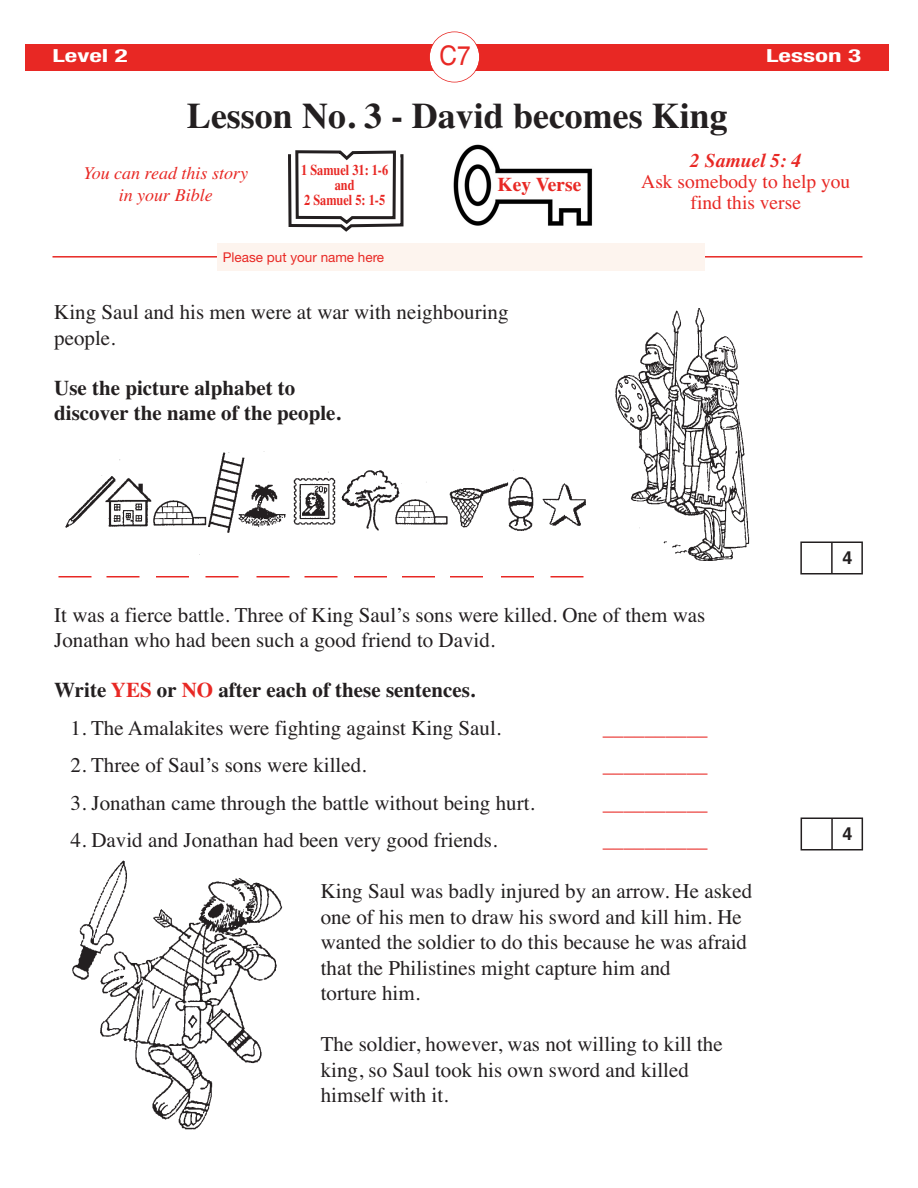
<style>
.page{position:relative;width:918px;height:1188px;background:#fff}
.page>*{position:absolute;margin:0;border:0;box-sizing:border-box;transform-origin:0 0}
.t1{font:700 36px "Times";color:#231f20}
.t2{font:27px "Helvetica";color:#e82824;scale:.9 1}
.t3{font:21px/25.5px "Times";color:#231f20}
.t4{font:700 21px/25.2px "Times";color:#231f20}
.t5{font:21px "Times";color:#e82824}
.t6{font:19.5px/21px "Times";color:#e82824;text-align:center}
.t7{font:italic 700 19.5px "Times";color:#e82824}
.t8{font:700 19.5px "Times";color:#e82824}
.t9{font:italic 18px/21.6px "Times";color:#e82824;text-align:center}
.t10{font:700 condensed 18px "Helvetica Neue";color:#fff;scale:1.5 1}
.t11{font:700 18px "Helvetica";color:#231f20}
.t12{font:700 15px/15px "Times";color:#e82824;text-align:center;scale:.82 1}
.t13{font:13.5px "Helvetica Neue";color:#e82824}
.s1{color:#e82824}
</style>
<div class="page">
<div style="left:26px;top:44px;width:864px;height:27px;background:#e82824"></div>
<div style="left:430px;top:32px;width:49px;height:50px;background:#fff;border-radius:50%"></div>
<div style="left:429px;top:31px;width:51px;height:51px;border:2px solid #e82824;border-radius:50%"></div>
<svg style="left:288px;top:150px;width:116px;height:82px"></svg>
<div style="left:299px;top:162px;width:91px;height:52px;background:#fff"></div>
<img style="left:453px;top:144px;width:140px;height:82px">
<hr style="left:52px;top:256px;width:810px;height:2px;background:#e82824">
<div style="left:218px;top:243px;width:487px;height:28px;background:#fdf4ee"></div>
<svg style="left:800px;top:817px;width:64px;height:34px"></svg>
<div style="left:841px;top:825px;width:18px;height:18px;background:#fff"></div>
<img style="left:65px;top:308px;width:685px;height:252px">
<img style="left:72px;top:860px;width:211px;height:270px">
<svg style="left:800px;top:541px;width:63px;height:34px"></svg>
<div style="left:841px;top:549px;width:18px;height:18px;background:#fff"></div>
<hr style="left:58px;top:576px;width:34px;height:2px;background:#e82824">
<hr style="left:106px;top:576px;width:34px;height:2px;background:#e82824">
<hr style="left:156px;top:576px;width:33px;height:2px;background:#e82824">
<hr style="left:206px;top:576px;width:32px;height:2px;background:#e82824">
<hr style="left:256px;top:576px;width:34px;height:2px;background:#e82824">
<hr style="left:304px;top:576px;width:34px;height:2px;background:#e82824">
<hr style="left:354px;top:576px;width:33px;height:2px;background:#e82824">
<hr style="left:402px;top:576px;width:33px;height:2px;background:#e82824">
<hr style="left:450px;top:576px;width:33px;height:2px;background:#e82824">
<hr style="left:501px;top:576px;width:33px;height:2px;background:#e82824">
<hr style="left:550px;top:576px;width:34px;height:2px;background:#e82824">
<p class="t10" style="left:52px;top:46px;width:52px">Level 2</p>
<p class="t2" style="left:440px;top:45px;width:36px">C7</p>
<p class="t10" style="left:766px;top:45px;width:65px">Lesson 3</p>
<h1 class="t1" style="left:187px;top:102px;width:543px">Lesson No. 3 - David becomes King</h1>
<p class="t9" style="left:83px;top:164px;width:166px">You can read this story in your Bible</p>
<p class="t12" style="left:301px;top:164px;width:108px">1 Samuel 31: 1-6 and<br>2 Samuel 5: 1-5</p>
<p class="t13" style="left:223px;top:252px;width:163px">Please put your name here</p>
<p class="t8" style="left:498px;top:178px;width:85px">Key Verse</p>
<p class="t3" style="left:54px;top:302px;width:456px">King Saul and his men were at war with neighbouring people.</p>
<p class="t4" style="left:54px;top:377px;width:288px">Use the picture alphabet to discover the name of the people.</p>
<p class="t7" style="left:690px;top:153px;width:113px">2 Samuel 5: 4</p>
<p class="t6" style="left:641px;top:173px;width:211px">Ask somebody to help you find this verse</p>
<p class="t11" style="left:842px;top:551px;width:12px">4</p>
<p class="t3" style="left:54px;top:604px;width:653px">It was a fierce battle. Three of King Saul’s sons were killed. One of them was<br>Jonathan who had been such a good friend to David.</p>
<p class="t4" style="left:54px;top:680px;width:422px">Write <span class="s1">YES</span> or <span class="s1">NO</span> after each of these sentences.</p>
<p class="t3" style="left:71px;top:717px;width:432px">1. The Amalakites were fighting against King Saul.</p>
<p class="t5" style="left:603px;top:720px;width:106px">__________</p>
<p class="t3" style="left:71px;top:755px;width:297px">2. Three of Saul’s sons were killed.</p>
<p class="t5" style="left:603px;top:758px;width:106px">__________</p>
<p class="t3" style="left:71px;top:792px;width:466px">3. Jonathan came through the battle without being hurt.</p>
<p class="t5" style="left:603px;top:795px;width:106px">__________</p>
<p class="t3" style="left:71px;top:830px;width:428px">4. David and Jonathan had been very good friends.</p>
<p class="t5" style="left:603px;top:833px;width:106px">__________</p>
<p class="t3" style="left:321px;top:880px;width:433px">King Saul was badly injured by an arrow. He asked one of his men to draw his sword and kill him. He wanted the soldier to do this because he was afraid that the Philistines might capture him and<br>torture him.</p>
<p class="t3" style="left:321px;top:1033px;width:403px">The soldier, however, was not willing to kill the king, so Saul took his own sword and killed himself with it.</p>
<p class="t11" style="left:843px;top:827px;width:12px">4</p>
</div>
